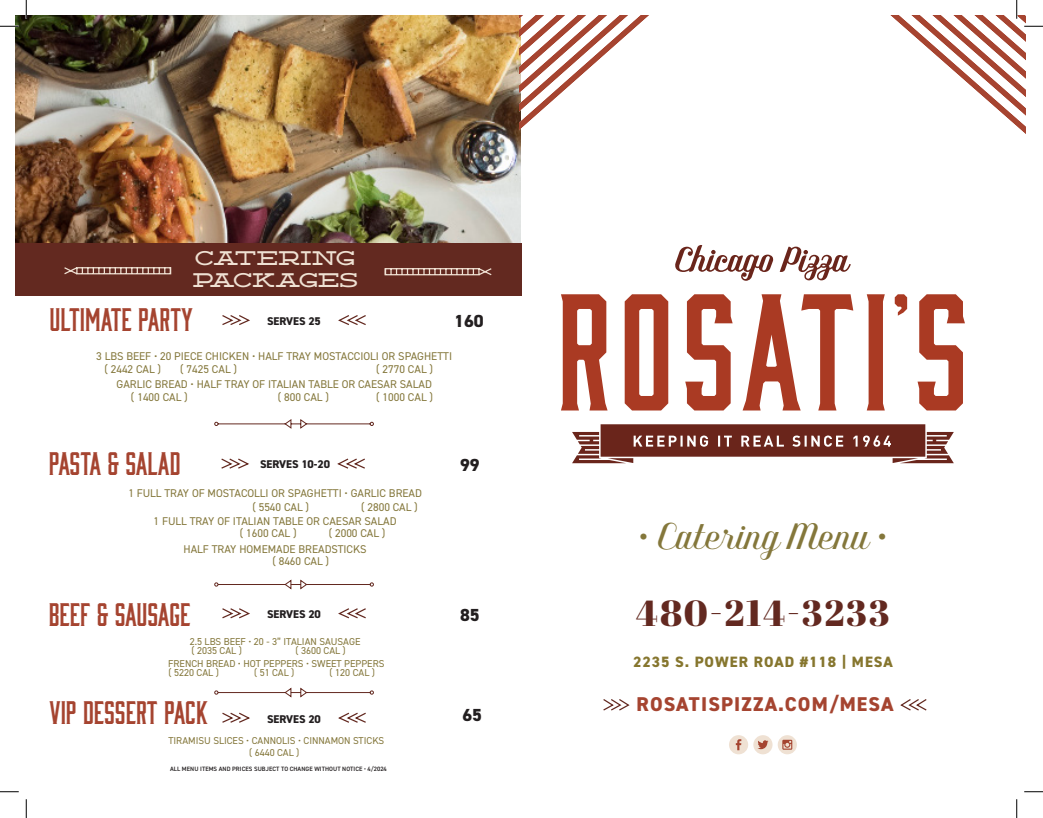
<style>
.page{position:relative;width:1043px;height:818px;background:#fff}
.page>*{position:absolute;margin:0;border:0;box-sizing:border-box;transform-origin:0 0}
.t1{font:36.25px "Abril Fatface";letter-spacing:.05em;color:#632920}
.t2{font:32.5px "Benson Script No 10";color:#84773b}
.t3{font:30px "Bourbon";color:#a54430}
.t4{font:800 20px "DIN2014";letter-spacing:.06em;color:#a54430}
.t5{font:18.75px "Deming EP";color:#efe1d3}
.t6{font:800 17.5px "DIN2014";color:#231f20}
.t7{font:800 15px "DIN2014";letter-spacing:.065em;color:#86762e}
.t8{font:11.25px "DIN2014";color:#84773b}
.t9{font:800 11.25px "DIN2014";color:#231f20}
.t10{font:10px "DIN2014";color:#84773b}
.t11{font:600 6.25px "DIN2014";letter-spacing:.01em;color:#231f20}
</style>
<div class="page">
<img style="left:15px;top:15px;width:505px;height:227px">
<div style="left:15px;top:243px;width:506px;height:53px;background:#632920"></div>
<svg style="left:384px;top:268px;width:108px;height:8px"></svg>
<svg style="left:64px;top:267px;width:108px;height:8px"></svg>
<svg style="left:214px;top:687px;width:160px;height:10px"></svg>
<svg style="left:214px;top:579px;width:160px;height:10px"></svg>
<svg style="left:214px;top:419px;width:160px;height:10px"></svg>
<svg style="left:337px;top:458px;width:28px;height:11px"></svg>
<svg style="left:221px;top:458px;width:28px;height:11px"></svg>
<svg style="left:338px;top:315px;width:28px;height:10px"></svg>
<svg style="left:222px;top:315px;width:28px;height:10px"></svg>
<svg style="left:338px;top:608px;width:28px;height:11px"></svg>
<svg style="left:222px;top:608px;width:28px;height:11px"></svg>
<svg style="left:338px;top:712px;width:28px;height:11px"></svg>
<svg style="left:222px;top:712px;width:28px;height:11px"></svg>
<svg style="left:675px;top:245px;width:98px;height:36px"></svg>
<svg style="left:779px;top:246px;width:71px;height:34px"></svg>
<svg style="left:572px;top:424px;width:381px;height:39px"></svg>
<svg style="left:561px;top:294px;width:46px;height:116px"></svg>
<svg style="left:624px;top:294px;width:44px;height:116px"></svg>
<svg style="left:685px;top:294px;width:47px;height:116px"></svg>
<svg style="left:742px;top:294px;width:111px;height:116px"></svg>
<svg style="left:866px;top:294px;width:18px;height:116px"></svg>
<svg style="left:894px;top:294px;width:13px;height:21px"></svg>
<svg style="left:917px;top:294px;width:48px;height:116px"></svg>
<img style="left:519px;top:15px;width:130px;height:130px">
<div style="left:729px;top:735px;width:19px;height:19px;background:#efe1d3;border-radius:50%"></div>
<div style="left:753px;top:735px;width:19px;height:19px;background:#efe1d3;border-radius:50%"></div>
<svg style="left:777px;top:735px;width:20px;height:19px"></svg>
<svg style="left:735px;top:739px;width:6px;height:11px"></svg>
<svg style="left:758px;top:740px;width:10px;height:9px"></svg>
<svg style="left:782px;top:739px;width:10px;height:10px"></svg>
<svg style="left:900px;top:699px;width:27px;height:12px"></svg>
<svg style="left:603px;top:699px;width:27px;height:12px"></svg>
<img style="left:890px;top:15px;width:135px;height:118px">
<svg style="left:0;top:25px;width:19px;height:2px"></svg>
<svg style="left:1024px;top:25px;width:18px;height:2px"></svg>
<svg style="left:0;top:791px;width:19px;height:1px"></svg>
<svg style="left:1024px;top:791px;width:18px;height:1px"></svg>
<svg style="left:25px;top:0;width:2px;height:19px"></svg>
<svg style="left:25px;top:799px;width:2px;height:19px"></svg>
<svg style="left:1015px;top:0;width:2px;height:19px"></svg>
<svg style="left:1016px;top:799px;width:1px;height:19px"></svg>
<p class="t5" style="left:195px;top:247px;width:161px">CATERING</p>
<p class="t5" style="left:192px;top:270px;width:167px">PACKAGES</p>
<p class="t3" style="left:50px;top:301px;width:145px">ULTIMATE PARTY</p>
<p class="t6" style="left:454px;top:309px;width:31px">160</p>
<p class="t9" style="left:267px;top:313px;width:55px">SERVES 25</p>
<p class="t8" style="left:96px;top:349px;width:357px">3 LBS BEEF • 20 PIECE CHICKEN • HALF TRAY MOSTACCIOLI OR SPAGHETTI</p>
<p class="t8" style="left:117px;top:377px;width:316px">GARLIC BREAD • HALF TRAY OF ITALIAN TABLE OR CAESAR SALAD</p>
<p class="t8" style="left:104px;top:362px;width:58px">( 2442 CAL )</p>
<p class="t8" style="left:180px;top:362px;width:58px">( 7425 CAL )</p>
<p class="t8" style="left:376px;top:362px;width:58px">( 2770 CAL )</p>
<p class="t8" style="left:131px;top:389px;width:58px">( 1400 CAL )</p>
<p class="t8" style="left:278px;top:389px;width:53px">( 800 CAL )</p>
<p class="t8" style="left:376px;top:389px;width:58px">( 1000 CAL )</p>
<p class="t3" style="left:49px;top:445px;width:133px">PASTA &amp; SALAD</p>
<p class="t8" style="left:128px;top:486px;width:295px">1 FULL TRAY OF MOSTACOLLI OR SPAGHETTI • GARLIC BREAD</p>
<p class="t8" style="left:154px;top:514px;width:244px">1 FULL TRAY OF ITALIAN TABLE OR CAESAR SALAD</p>
<p class="t8" style="left:184px;top:541px;width:185px">HALF TRAY HOMEMADE BREADSTICKS</p>
<p class="t9" style="left:260px;top:456px;width:72px">SERVES 10-20</p>
<p class="t8" style="left:252px;top:499px;width:58px">( 5540 CAL )</p>
<p class="t8" style="left:361px;top:499px;width:58px">( 2800 CAL )</p>
<p class="t8" style="left:240px;top:526px;width:58px">( 1600 CAL )</p>
<p class="t8" style="left:329px;top:526px;width:58px">( 2000 CAL )</p>
<p class="t8" style="left:272px;top:554px;width:58px">( 8460 CAL )</p>
<p class="t3" style="left:49px;top:596px;width:143px">BEEF &amp; SAUSAGE</p>
<p class="t9" style="left:267px;top:607px;width:55px">SERVES 20</p>
<p class="t10" style="left:190px;top:634px;width:172px">2.5 LBS BEEF • 20 - 3” ITALIAN SAUSAGE</p>
<p class="t10" style="left:168px;top:657px;width:218px">FRENCH BREAD • HOT PEPPERS • SWEET PEPPERS</p>
<p class="t10" style="left:191px;top:643px;width:52px">( 2035 CAL )</p>
<p class="t10" style="left:295px;top:643px;width:52px">( 3600 CAL )</p>
<p class="t10" style="left:168px;top:666px;width:52px">( 5220 CAL )</p>
<p class="t10" style="left:254px;top:666px;width:42px">( 51 CAL )</p>
<p class="t10" style="left:329px;top:666px;width:47px">( 120 CAL )</p>
<p class="t6" style="left:460px;top:453px;width:21px">99</p>
<p class="t6" style="left:460px;top:603px;width:21px">85</p>
<p class="t3" style="left:50px;top:693px;width:160px">VIP DESSERT PACK</p>
<p class="t6" style="left:462px;top:703px;width:21px">65</p>
<p class="t10" style="left:168px;top:734px;width:217px">TIRAMISU SLICES • CANNOLIS • CINNAMON STICKS</p>
<p class="t9" style="left:267px;top:711px;width:55px">SERVES 20</p>
<p class="t10" style="left:249px;top:746px;width:52px">( 6440 CAL )</p>
<p class="t11" style="left:170px;top:765px;width:218px">ALL MENU ITEMS AND PRICES SUBJECT TO CHANGE WITHOUT NOTICE • 4/2024</p>
<p class="t2" style="left:638px;top:513px;width:251px">• Catering Menu •</p>
<p class="t1" style="left:636px;top:587px;width:255px">480-214-3233</p>
<p class="t7" style="left:633px;top:652px;width:261px">2235 S. POWER ROAD #118 | MESA</p>
<p class="t4" style="left:636px;top:690px;width:258px">ROSATISPIZZA.COM/MESA</p>
</div>
